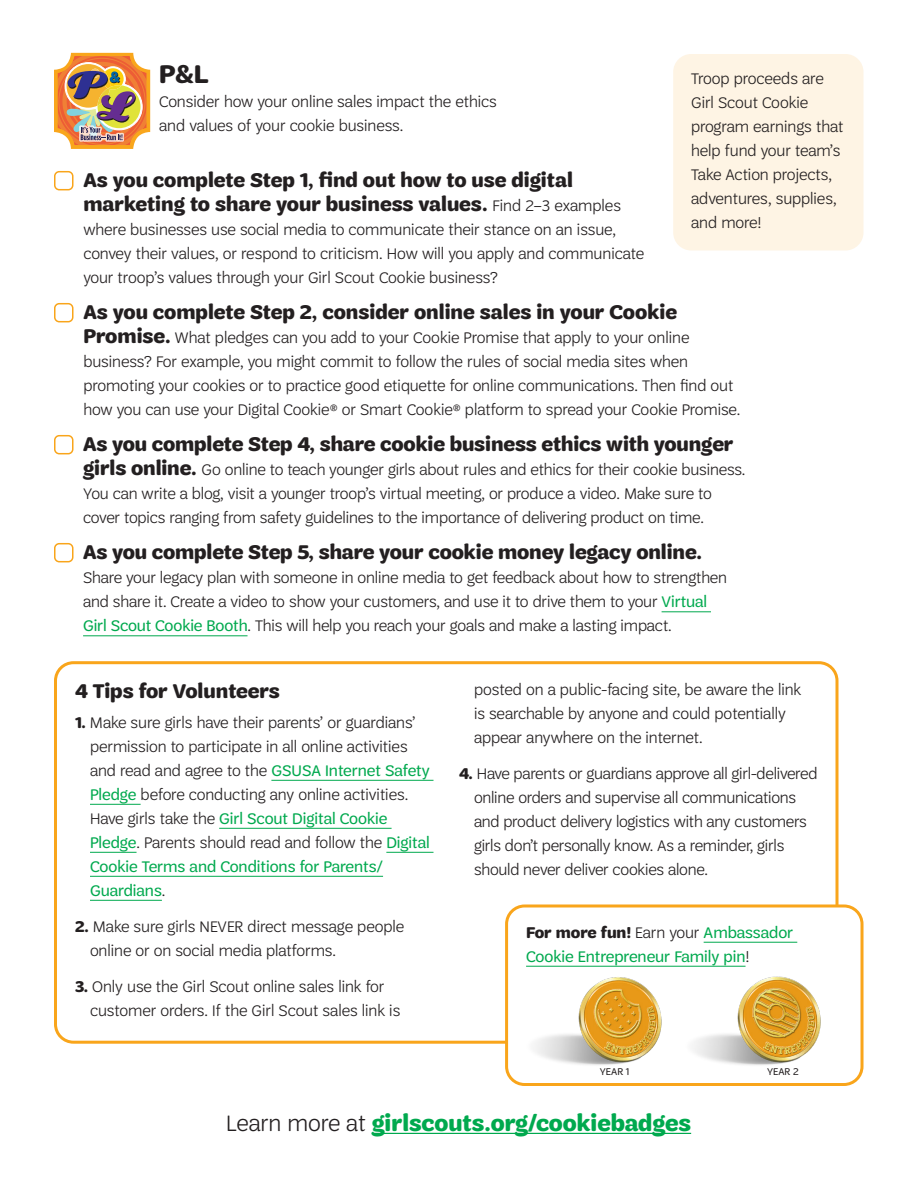
<style>
.page{position:relative;width:918px;height:1188px;background:#fff}
.page>*{position:absolute;margin:0;border:0;box-sizing:border-box;transform-origin:0 0}
.BODY{font:700 27px "Trefoil Sans";color:#231f20}
.BODY-2{font:700 24px "Trefoil Sans";color:#00a94e}
.BODY-3{font:700 21px/24px "Trefoil Sans";letter-spacing:-.005em;color:#231f20}
.SUBHED{font:700 21px "Trefoil Sans";color:#231f20}
.BODY-4{font:300 16.5px/24px "Trefoil Sans";letter-spacing:-.005em;color:#231f20}
.BODY-5{font:16.5px/24px "Trefoil Sans";color:#00a94e}
.t1{font:10.5px "Trefoil Sans";letter-spacing:.01em;color:#231f20}
.s1{font-weight:300;font-size:16.5px}
.s2{font-weight:700;font-size:21px}
.s3{font-weight:400;color:#00a94e}
.s4{font-weight:700}
.s5{font-weight:700;color:#231f20}
.s6{font-weight:300;color:#231f20}
</style>
<div class="page">
<hr style="left:662px;top:611px;width:49px;height:1px;background:#00a94e">
<hr style="left:83px;top:635px;width:165px;height:1px;background:#00a94e">
<div style="left:54px;top:171px;width:20px;height:19px;border:2px solid #f9a51b;border-radius:4px"></div>
<div style="left:54px;top:303px;width:20px;height:19px;border:2px solid #f9a51b;border-radius:4px"></div>
<div style="left:54px;top:435px;width:20px;height:19px;border:2px solid #f9a51b;border-radius:4px"></div>
<div style="left:54px;top:543px;width:20px;height:19px;border:2px solid #f9a51b;border-radius:4px"></div>
<hr style="left:271px;top:780px;width:163px;height:1px;background:#00a94e">
<hr style="left:90px;top:804px;width:51px;height:1px;background:#00a94e">
<hr style="left:219px;top:828px;width:173px;height:1px;background:#00a94e">
<hr style="left:90px;top:852px;width:47px;height:1px;background:#00a94e">
<hr style="left:386px;top:852px;width:47px;height:1px;background:#00a94e">
<hr style="left:90px;top:876px;width:293px;height:1px;background:#00a94e">
<hr style="left:90px;top:900px;width:72px;height:1px;background:#00a94e">
<div style="left:54px;top:661px;width:784px;height:383px;border:3px solid #f9a51b;border-radius:18px"></div>
<hr style="left:372px;top:1133px;width:319px;height:1px;background:#00a94e">
<div style="left:507px;top:906px;width:355px;height:178px;background:#fff;border-radius:18px"></div>
<hr style="left:704px;top:942px;width:93px;height:1px;background:#00a94e">
<hr style="left:526px;top:966px;width:220px;height:1px;background:#00a94e">
<div style="left:505px;top:904px;width:359px;height:182px;border:3px solid #f9a51b;border-radius:18px"></div>
<img style="left:693px;top:976px;width:128px;height:89px">
<img style="left:535px;top:977px;width:127px;height:88px">
<img style="left:54px;top:53px;width:96px;height:96px">
<div style="left:673px;top:54px;width:191px;height:196px;background:#fef4e4;border-radius:18px"></div>
<p class="BODY" style="left:159px;top:59px;width:51px">P&amp;L</p>
<p class="BODY-4" style="left:159px;top:90px;width:339px">Consider how your online sales impact the ethics and values of your cookie business.</p>
<p class="BODY-4" style="left:691px;top:67px;width:154px">Troop proceeds are<br>Girl Scout Cookie program earnings that help fund your team’s<br>Take Action projects, adventures, supplies, and more!</p>
<p class="BODY-3" style="left:83px;top:169px;width:539px">As you complete Step 1, find out how to use digital marketing to share your business values. <span class="s1">Find 2–3 examples</span></p>
<p class="BODY-4" style="left:83px;top:218px;width:562px">where businesses use social media to communicate their stance on an issue, convey their values, or respond to criticism. How will you apply and communicate your troop’s values through your Girl Scout Cookie business?</p>
<p class="BODY-3" style="left:83px;top:301px;width:595px">As you complete Step 2, consider online sales in your Cookie</p>
<p class="BODY-4" style="left:83px;top:326px;width:659px"><span class="s2">Promise.</span> What pledges can you add to your Cookie Promise that apply to your online business? For example, you might commit to follow the rules of social media sites when promoting your cookies or to practice good etiquette for online communications. Then find out how you can use your Digital Cookie® or Smart Cookie® platform to spread your Cookie Promise.</p>
<p class="BODY-3" style="left:83px;top:433px;width:652px">As you complete Step 4, share cookie business ethics with younger</p>
<p class="BODY-4" style="left:83px;top:458px;width:664px"><span class="s2">girls online.</span> Go online to teach younger girls about rules and ethics for their cookie business.<br>You can write a blog, visit a younger troop’s virtual meeting, or produce a video. Make sure to cover topics ranging from safety guidelines to the importance of delivering product on time.</p>
<p class="BODY-3" style="left:83px;top:541px;width:621px">As you complete Step 5, share your cookie money legacy online.</p>
<p class="BODY-4" style="left:83px;top:566px;width:646px">Share your legacy plan with someone in online media to get feedback about how to strengthen and share it. Create a video to show your customers, and use it to drive them to your <span class="s3">Virtual<br>Girl Scout Cookie Booth</span>. This will help you reach your goals and make a lasting impact.</p>
<p class="SUBHED" style="left:75px;top:679px;width:206px">4 Tips for Volunteers</p>
<p class="BODY-4" style="left:90px;top:711px;width:341px;text-indent:-15px"><span class="s4">1.</span> Make sure girls have their parents’ or guardians’ permission to participate in all online activities and read and agree to the <span class="s3">GSUSA Internet Safety Pledge</span> before conducting any online activities.<br>Have girls take the <span class="s3">Girl Scout Digital Cookie Pledge</span>. Parents should read and follow the <span class="s3">Digital Cookie Terms and Conditions for Parents/ Guardians</span>.</p>
<p class="BODY-4" style="left:90px;top:915px;width:316px;text-indent:-15px"><span class="s4">2.</span> Make sure girls NEVER direct message people online or on social media platforms.</p>
<p class="BODY-4" style="left:90px;top:975px;width:312px;text-indent:-15px"><span class="s4">3.</span> Only use the Girl Scout online sales link for customer orders. If the Girl Scout sales link is</p>
<p class="BODY-4" style="left:474px;top:677px;width:329px">posted on a public-facing site, be aware the link is searchable by anyone and could potentially appear anywhere on the internet.</p>
<p class="BODY-4" style="left:474px;top:761px;width:345px;text-indent:-15px"><span class="s4">4.</span> Have parents or guardians approve all girl-delivered online orders and supervise all communications and product delivery logistics with any customers girls don’t personally know. As a reminder, girls should never deliver cookies alone.</p>
<p class="BODY-5" style="left:526px;top:920px;width:269px"><span class="s5">For more fun!</span> <span class="s6">Earn your</span> Ambassador<br>Cookie Entrepreneur Family pin<span class="s6">!</span></p>
<p class="t1" style="left:600px;top:1066px;width:31px">YEAR 1</p>
<p class="t1" style="left:767px;top:1066px;width:33px">YEAR 2</p>
<p class="BODY-2" style="left:226px;top:1110px;width:466px"><span class="s6">Learn more at</span> girlscouts.org/cookiebadges</p>
</div>
